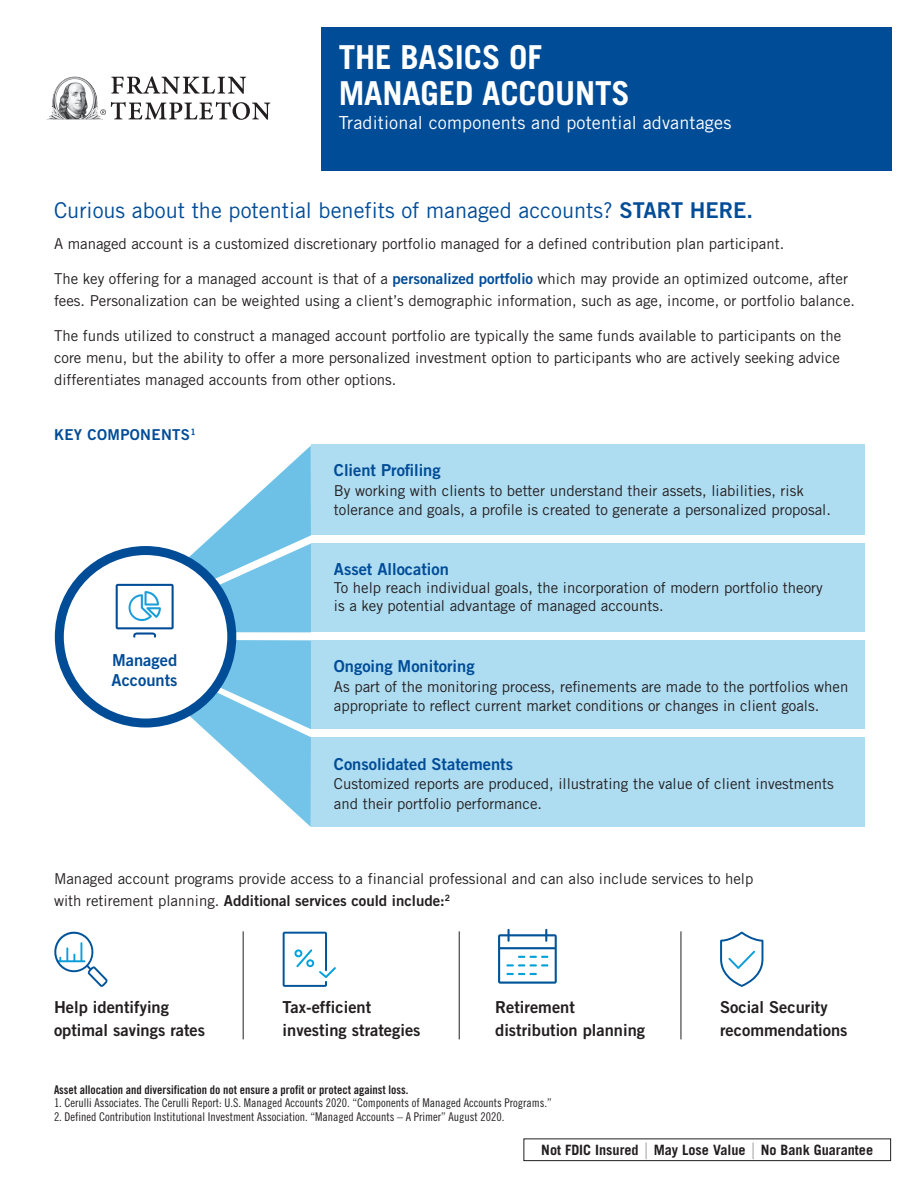
<style>
.page{position:relative;width:918px;height:1188px;background:#fff}
.page>*{position:absolute;margin:0;border:0;box-sizing:border-box;transform-origin:0 0}
.t1{font:700 33px/36px "Trade Gothic LT Pro";letter-spacing:-.005em;color:#fff}
.Table_Chart_03_Date{font:21.75px "Trade Gothic LT Pro";color:#004c97}
.t2{font:18px "Trade Gothic LT Pro";letter-spacing:.01em;color:#fff}
._04_Body{font:16.5px/22.5px "Trade Gothic LT Pro Bd 2";color:#231f20}
.t3{font:16.5px/19.5px "Trade Gothic LT Pro Bd 2";color:#004c97}
._04_Body-2{font:15px/21.8px "Trade Gothic LT Pro";color:#231f20}
._01_Head{font:15px "Trade Gothic LT Pro Bd 2";letter-spacing:.025em;color:#004c97}
.t4{font:700 14.25px "Trade Gothic LT Pro";color:#231f20}
._06_Caveat{font:12px "Trade Gothic LT Pro Cn 18";color:#231f20}
._06_Caveat-2{font:12px "Trade Gothic LT Pro Bd Cn 20";color:#231f20}
.s1{font-family:"Trade Gothic LT Pro Bd 2"}
.s2{font-family:"Trade Gothic LT Pro Bd 2";color:#004c97}
.s3{font-weight:300;font-size:22.5px}
</style>
<div class="page">
<svg style="left:111px;top:76px;width:135px;height:18px"></svg>
<svg style="left:100px;top:102px;width:170px;height:18px"></svg>
<img style="left:48px;top:76px;width:55px;height:43px">
<div style="left:524px;top:1138px;width:367px;height:23px;border:1px solid #231f20"></div>
<div style="left:321px;top:27px;width:570px;height:144px;background:#004c97"></div>
<div style="left:311px;top:543px;width:553px;height:89px;background:#aedcf1"></div>
<div style="left:311px;top:445px;width:553px;height:90px;background:#aedcf1"></div>
<div style="left:311px;top:640px;width:553px;height:89px;background:#aedcf1"></div>
<div style="left:311px;top:737px;width:553px;height:90px;background:#aedcf1"></div>
<svg style="left:116px;top:446px;width:195px;height:381px"></svg>
<hr style="left:243px;top:931px;width:1px;height:108px;background:#231f20">
<hr style="left:459px;top:931px;width:1px;height:108px;background:#231f20">
<hr style="left:681px;top:931px;width:1px;height:108px;background:#231f20">
<svg style="left:283px;top:932px;width:53px;height:55px"></svg>
<svg style="left:720px;top:932px;width:43px;height:55px"></svg>
<svg style="left:54px;top:931px;width:54px;height:56px"></svg>
<svg style="left:498px;top:929px;width:59px;height:55px"></svg>
<h1 class="t1" style="left:339px;top:39px;width:292px">THE BASICS OF<br>MANAGED ACCOUNTS</h1>
<p class="t2" style="left:339px;top:112px;width:394px">Traditional components and potential advantages</p>
<p class="Table_Chart_03_Date" style="left:54px;top:197px;width:701px">Curious about the potential benefits of managed accounts? <span class="s1">START HERE.</span></p>
<p class="_04_Body-2" style="left:54px;top:233px;width:732px">A managed account is a customized discretionary portfolio managed for a defined contribution plan participant.</p>
<p class="_04_Body-2" style="left:54px;top:268px;width:803px">The key offering for a managed account is that of a <span class="s2">personalized portfolio</span> which may provide an optimized outcome, after fees. Personalization can be weighted using a client’s demographic information, such as age, income, or portfolio balance.</p>
<p class="_04_Body-2" style="left:54px;top:325px;width:789px;text-align:justify">The funds utilized to construct a managed account portfolio are typically the same funds available to participants on the core menu, but the ability to offer a more personalized investment option to participants who are actively seeking advice differentiates managed accounts from other options.</p>
<p class="_01_Head" style="left:54px;top:426px;width:143px">KEY COMPONENTS<sup>1</sup></p>
<p class="t3" style="left:112px;top:650px;width:68px">Managed<br>Accounts</p>
<p class="t3" style="left:334px;top:460px;width:108px">Client Profiling</p>
<p class="_04_Body-2" style="left:334px;top:480px;width:498px;line-height:19.5px">By working with clients to better understand their assets, liabilities, risk tolerance and goals, a profile is created to generate a personalized proposal.</p>
<p class="t3" style="left:334px;top:559px;width:117px">Asset Allocation</p>
<p class="_04_Body-2" style="left:334px;top:579px;width:491px;line-height:18px">To help reach individual goals, the incorporation of modern portfolio theory is a key potential advantage of managed accounts.</p>
<p class="t3" style="left:334px;top:657px;width:142px">Ongoing Monitoring</p>
<p class="_04_Body-2" style="left:334px;top:677px;width:516px;line-height:19.5px">As part of the monitoring process, refinements are made to the portfolios when appropriate to reflect current market conditions or changes in client goals.</p>
<p class="t3" style="left:334px;top:754px;width:181px">Consolidated Statements</p>
<p class="_04_Body-2" style="left:334px;top:774px;width:501px;line-height:19.5px">Customized reports are produced, illustrating the value of client investments and their portfolio performance.</p>
<p class="_04_Body-2" style="left:54px;top:868px;width:701px">Managed account programs provide access to a financial professional and can also include services to help with retirement planning. <span class="s1">Additional services could include:</span><sup>2</sup></p>
<p class="_04_Body" style="left:54px;top:996px;width:117px">Help identifying</p>
<p class="_04_Body" style="left:54px;top:1018px;width:153px">optimal savings rates</p>
<p class="_04_Body" style="left:283px;top:996px;width:90px">Tax-efficient</p>
<p class="_04_Body" style="left:283px;top:1018px;width:139px">investing strategies</p>
<p class="_04_Body" style="left:495px;top:996px;width:151px">Retirement distribution planning</p>
<p class="_04_Body" style="left:720px;top:996px;width:109px">Social Security</p>
<p class="_04_Body" style="left:720px;top:1018px;width:129px">recommendations</p>
<p class="_06_Caveat-2" style="left:54px;top:1082px;width:356px">Asset allocation and diversification do not ensure a profit or protect against loss.</p>
<p class="_06_Caveat" style="left:54px;top:1096px;width:499px">1. Cerulli Associates. The Cerulli Report: U.S. Managed Accounts 2020. “Components of Managed Accounts Programs.”</p>
<p class="_06_Caveat" style="left:54px;top:1109px;width:452px">2. Defined Contribution Institutional Investment Association. “Managed Accounts – A Primer” August 2020.</p>
<p class="t4" style="left:541px;top:1141px;width:333px">Not FDIC Insured <span class="s3">|</span> May Lose Value <span class="s3">|</span> No Bank Guarantee</p>
</div>
